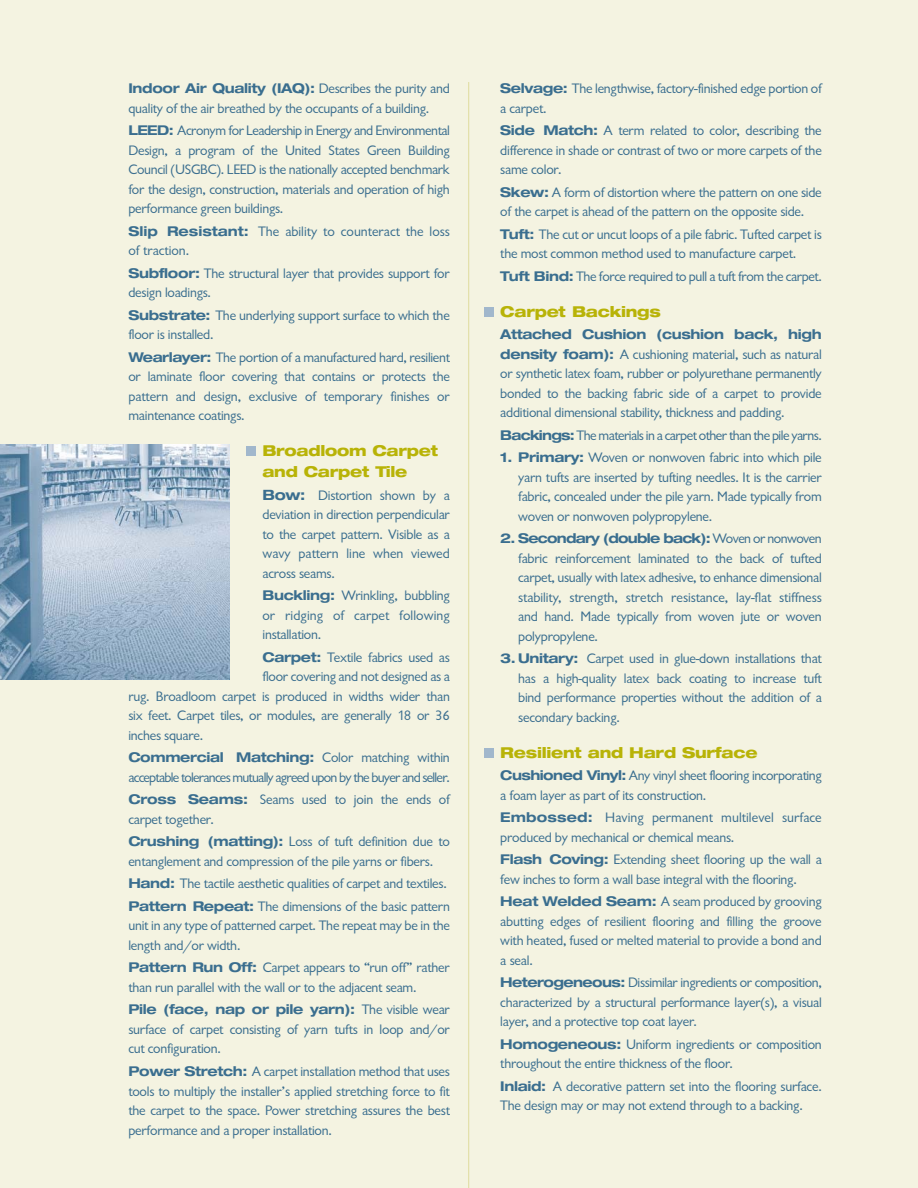
<style>
.page{position:relative;width:918px;height:1188px;background:#f4f3e1}
.page>*{position:absolute;margin:0;border:0;box-sizing:border-box;transform-origin:0 0}
.t1{font:800 expanded 15px/21px "Helvetica Neue";letter-spacing:-.02em;color:#b8b307}
.t2{font:14.25px/19.5px "Gill Sans Rgl";letter-spacing:-.015em;color:#3a6e8f}
.t3{font:14.25px/22.5px "Gill Sans Rgl";letter-spacing:-.05em;color:#3a6e8f}
.t4{font:14.25px "Gill Sans Rgl";letter-spacing:-.035em;color:#3a6e8f}
.t5{font:700 expanded 13.5px "Helvetica Neue";letter-spacing:-.025em;color:#3a6e8f}
.t6{font:700 expanded 13.5px "Helvetica Neue";letter-spacing:-.055em;color:#3a6e8f}
.s1{font-family:"Gill Sans Rgl";font-weight:400;font-stretch:normal;font-size:14.25px}
.s2{font-family:"Helvetica Neue";font-weight:700;font-stretch:expanded;font-size:13.5px}
.s3{font-family:"Helvetica Neue";font-weight:700;font-stretch:expanded}
</style>
<div class="page">
<div style="left:484px;top:748px;width:9px;height:10px;background:#a1b7cc"></div>
<div style="left:484px;top:307px;width:9px;height:10px;background:#a1b7cc"></div>
<div style="left:246px;top:447px;width:10px;height:9px;background:#a1b7cc"></div>
<img style="left:0;top:444px;width:230px;height:235px">
<hr style="left:468px;top:82px;width:1px;height:1106px;background:#dfdc9d">
<p class="t5" style="left:128px;top:83px;width:323px">Indoor Air Quality (IAQ): <span class="s1">Describes the purity and</span></p>
<p class="t2" style="left:128px;top:98px;width:323px;line-height:22.5px">quality of the air breathed by the occupants of a building.<br><span class="s2">LEED:</span> Acronym for Leadership in Energy and Environmental</p>
<p class="t2" style="left:128px;top:141px;width:323px;text-align:justify">Design, a program of the United States Green Building Council (USGBC). LEED is the nationally accepted benchmark for the design, construction, materials and operation of high performance green buildings.</p>
<p class="t2" style="left:128px;top:222px;width:323px"><span class="s2">Slip Resistant:</span> The ability to counteract the loss of traction.</p>
<p class="t2" style="left:128px;top:264px;width:323px"><span class="s2">Subfloor:</span> The structural layer that provides support for design loadings.</p>
<p class="t2" style="left:128px;top:306px;width:323px"><span class="s2">Substrate:</span> The underlying support surface to which the floor is installed.</p>
<p class="t2" style="left:128px;top:349px;width:323px;text-align:justify"><span class="s2">Wearlayer:</span> The portion of a manufactured hard, resilient or laminate floor covering that contains or protects the pattern and design, exclusive of temporary finishes or maintenance coatings.</p>
<p class="t1" style="left:262px;top:442px;width:177px">Broadloom Carpet and Carpet Tile</p>
<p class="t2" style="left:262px;top:487px;width:189px;text-align:justify"><span class="s3">Bow:</span> Distortion shown by a deviation in direction perpendicular to the carpet pattern. Visible as a wavy pattern line when viewed across seams.</p>
<p class="t2" style="left:262px;top:587px;width:189px;text-align:justify"><span class="s2">Buckling:</span> Wrinkling, bubbling or ridging of carpet following installation.</p>
<p class="t2" style="left:262px;top:649px;width:189px"><span class="s2">Carpet:</span> Textile fabrics used as</p>
<p class="t2" style="left:262px;top:668px;width:189px">floor covering and not designed as a</p>
<p class="t2" style="left:128px;top:688px;width:323px">rug. Broadloom carpet is produced in widths wider than</p>
<p class="t2" style="left:128px;top:707px;width:323px">six feet. Carpet tiles, or modules, are generally 18 or 36</p>
<p class="t2" style="left:128px;top:727px;width:76px">inches square.</p>
<p class="t5" style="left:128px;top:753px;width:323px">Commercial Matching: <span class="s1">Color matching within</span></p>
<p class="t3" style="left:128px;top:767px;width:323px">acceptable tolerances mutually agreed upon by the buyer and seller.<br><span class="s2">Cross Seams:</span> Seams used to join the ends of</p>
<p class="t2" style="left:128px;top:809px;width:323px;line-height:22.5px">carpet together.<br><span class="s2">Crushing (matting):</span> Loss of tuft definition due to</p>
<p class="t2" style="left:128px;top:851px;width:323px;line-height:22.5px">entanglement and compression of the pile yarns or fibers.<br><span class="s2">Hand:</span> The tactile aesthetic qualities of carpet and textiles.<br><span class="s2">Pattern Repeat:</span> The dimensions of the basic pattern</p>
<p class="t2" style="left:128px;top:917px;width:323px">unit in any type of patterned carpet. The repeat may be in the length and/or width.</p>
<p class="t2" style="left:128px;top:959px;width:323px"><span class="s2">Pattern Run Off:</span> Carpet appears to “run off” rather than run parallel with the wall or to the adjacent seam.</p>
<p class="t5" style="left:128px;top:1005px;width:323px">Pile (face, nap or pile yarn): <span class="s1">The visible wear</span></p>
<p class="t2" style="left:128px;top:1021px;width:323px">surface of carpet consisting of yarn tufts in loop and/or cut configuration.</p>
<p class="t2" style="left:128px;top:1063px;width:323px;text-align:justify"><span class="s2">Power Stretch:</span> A carpet installation method that uses tools to multiply the installer’s applied stretching force to fit the carpet to the space. Power stretching assures the best performance and a proper installation.</p>
<p class="t2" style="left:500px;top:80px;width:323px"><span class="s2">Selvage:</span> The lengthwise, factory-finished edge portion of a carpet.</p>
<p class="t2" style="left:500px;top:122px;width:323px;text-align:justify"><span class="s2">Side Match:</span> A term related to color, describing the difference in shade or contrast of two or more carpets of the same color.</p>
<p class="t2" style="left:500px;top:183px;width:323px"><span class="s2">Skew:</span> A form of distortion where the pattern on one side of the carpet is ahead of the pattern on the opposite side.</p>
<p class="t2" style="left:500px;top:225px;width:323px"><span class="s2">Tuft:</span> The cut or uncut loops of a pile fabric. Tufted carpet is the most common method used to manufacture carpet.</p>
<p class="t2" style="left:500px;top:267px;width:323px"><span class="s2">Tuft Bind:</span> The force required to pull a tuft from the carpet.</p>
<p class="t1" style="left:500px;top:302px;width:162px">Carpet Backings</p>
<p class="t5" style="left:500px;top:329px;width:323px">Attached Cushion (cushion back, high</p>
<p class="t2" style="left:500px;top:345px;width:323px;text-align:justify"><span class="s2">density foam):</span> A cushioning material, such as natural or synthetic latex foam, rubber or polyurethane permanently bonded to the backing fabric side of a carpet to provide additional dimensional stability, thickness and padding.</p>
<p class="t4" style="left:500px;top:429px;width:323px"><span class="s2">Backings:</span>The materials in a carpet other than the pile yarns.</p>
<p class="t2" style="left:518px;top:449px;width:305px;text-align:justify;text-indent:-18px"><span class="s2">1. Primary:</span> Woven or nonwoven fabric into which pile yarn tufts are inserted by tufting needles. It is the carrier fabric, concealed under the pile yarn. Made typically from woven or nonwoven polypropylene.</p>
<p class="t6" style="left:500px;top:534px;width:323px">2. Secondary (double back): <span class="s1">Woven or nonwoven</span></p>
<p class="t2" style="left:518px;top:550px;width:305px;text-align:justify">fabric reinforcement laminated to the back of tufted carpet, usually with latex adhesive, to enhance dimensional stability, strength, stretch resistance, lay-flat stiffness and hand. Made typically from woven jute or woven polypropylene.</p>
<p class="t2" style="left:518px;top:650px;width:305px;text-align:justify;text-indent:-18px"><span class="s2">3. Unitary:</span> Carpet used in glue-down installations that has a high-quality latex back coating to increase tuft bind performance properties without the addition of a secondary backing.</p>
<p class="t1" style="left:500px;top:743px;width:259px">Resilient and Hard Surface</p>
<p class="t2" style="left:500px;top:767px;width:323px"><span class="s2">Cushioned Vinyl:</span> Any vinyl sheet flooring incorporating a foam layer as part of its construction.</p>
<p class="t2" style="left:500px;top:809px;width:323px"><span class="s2">Embossed:</span> Having permanent multilevel surface produced by mechanical or chemical means.</p>
<p class="t2" style="left:500px;top:851px;width:323px"><span class="s2">Flash Coving:</span> Extending sheet flooring up the wall a few inches to form a wall base integral with the flooring.</p>
<p class="t2" style="left:500px;top:893px;width:323px;text-align:justify"><span class="s2">Heat Welded Seam:</span> A seam produced by grooving abutting edges of resilient flooring and filling the groove with heated, fused or melted material to provide a bond and a seal.</p>
<p class="t2" style="left:500px;top:974px;width:323px;text-align:justify"><span class="s2">Heterogeneous:</span> Dissimilar ingredients or composition, characterized by a structural performance layer(s), a visual layer, and a protective top coat layer.</p>
<p class="t2" style="left:500px;top:1036px;width:323px"><span class="s2">Homogeneous:</span> Uniform ingredients or composition throughout the entire thickness of the floor.</p>
<p class="t2" style="left:500px;top:1078px;width:323px"><span class="s2">Inlaid:</span> A decorative pattern set into the flooring surface.<br>The design may or may not extend through to a backing.</p>
</div>
